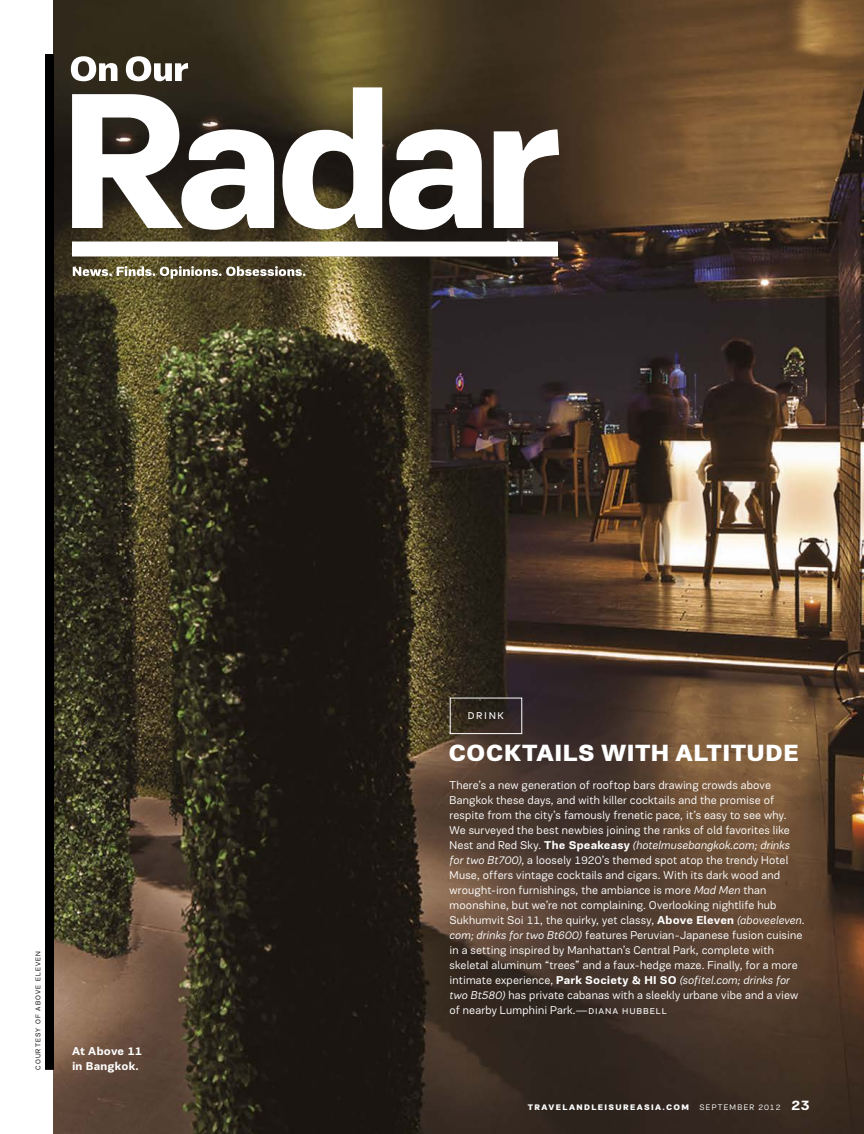
<style>
.page{position:relative;width:864px;height:1134px;background:#fff}
.page>*{position:absolute;margin:0;border:0;box-sizing:border-box;transform-origin:0 0}
.t1{font:900 24px "PF Encore Sans Pro";letter-spacing:.02em;color:#fff}
.t2{font:13.5px "PF Encore Sans Pro";letter-spacing:.11em;color:#fff}
.t3{font:11.7px/15px "PF Encore Sans Pro";letter-spacing:.015em;color:#fff}
.t4{font:700 11.7px/15px "PF Encore Sans Pro";letter-spacing:.01em;color:#fff}
.t5{font:900 8.25px "PF Encore Sans Pro";letter-spacing:.16em;color:#fff}
.t6{font:8.25px "PF Encore Sans Pro";letter-spacing:.15em;color:#fff}
.t7{font:7.2px "PF Encore Sans Pro";letter-spacing:.155em;color:#000}
.s1{font-weight:700}
.s2{font-style:italic}
.s3{font-weight:700;font-size:14.25px}
</style>
<div class="page">
<img style="left:54px;top:0;width:810px;height:1134px">
<div style="left:45px;top:54px;width:9px;height:1016px;background:#000"></div>
<svg style="left:72px;top:87px;width:487px;height:143px"></svg>
<div style="left:72px;top:242px;width:486px;height:14px;background:#fff"></div>
<svg style="left:73px;top:266px;width:233px;height:13px"></svg>
<svg style="left:71px;top:56px;width:117px;height:25px"></svg>
<div style="left:450px;top:698px;width:72px;height:36px;border:1px solid #fff"></div>
<p class="t7" style="left:34px;top:1070px;width:120px;rotate:-90deg">COURTESY OF ABOVE ELEVEN</p>
<p class="t4" style="left:72px;top:1044px;width:72px">At Above 11 in Bangkok.</p>
<p class="t2" style="left:468px;top:707px;width:38px">drink</p>
<h1 class="t1" style="left:449px;top:737px;width:352px">COCKTAILS WITH ALTITUDE</h1>
<p class="t3" style="left:450px;top:778px;width:357px">There’s a new generation of rooftop bars drawing crowds above Bangkok these days, and with killer cocktails and the promise of respite from the city’s famously frenetic pace, it’s easy to see why.<br>We surveyed the best newbies joining the ranks of old favorites like Nest and Red Sky. <span class="s1">The Speakeasy</span> <span class="s2">(hotelmusebangkok.com; drinks for two Bt700)</span>, a loosely 1920’s themed spot atop the trendy Hotel Muse, offers vintage cocktails and cigars. With its dark wood and wrought-iron furnishings, the ambiance is more <span class="s2">Mad Men</span> than moonshine, but we’re not complaining. Overlooking nightlife hub Sukhumvit Soi 11, the quirky, yet classy, <span class="s1">Above Eleven</span> <span class="s2">(aboveeleven. com; drinks for two Bt600)</span> features Peruvian-Japanese fusion cuisine in a setting inspired by Manhattan’s Central Park, complete with skeletal aluminum “trees” and a faux-hedge maze. Finally, for a more intimate experience, <span class="s1">Park Society &amp; HI SO</span> <span class="s2">(sofitel.com; drinks for two Bt580)</span> has private cabanas with a sleekly urbane vibe and a view of nearby Lumphini Park.—diana hubbell</p>
<p class="t5" style="left:528px;top:1102px;width:163px">TRAVELANDLEISUREASIA.COM</p>
<p class="t6" style="left:699px;top:1103px;width:112px">SEPTEMBER 2012 <span class="s3">23</span></p>
</div>
